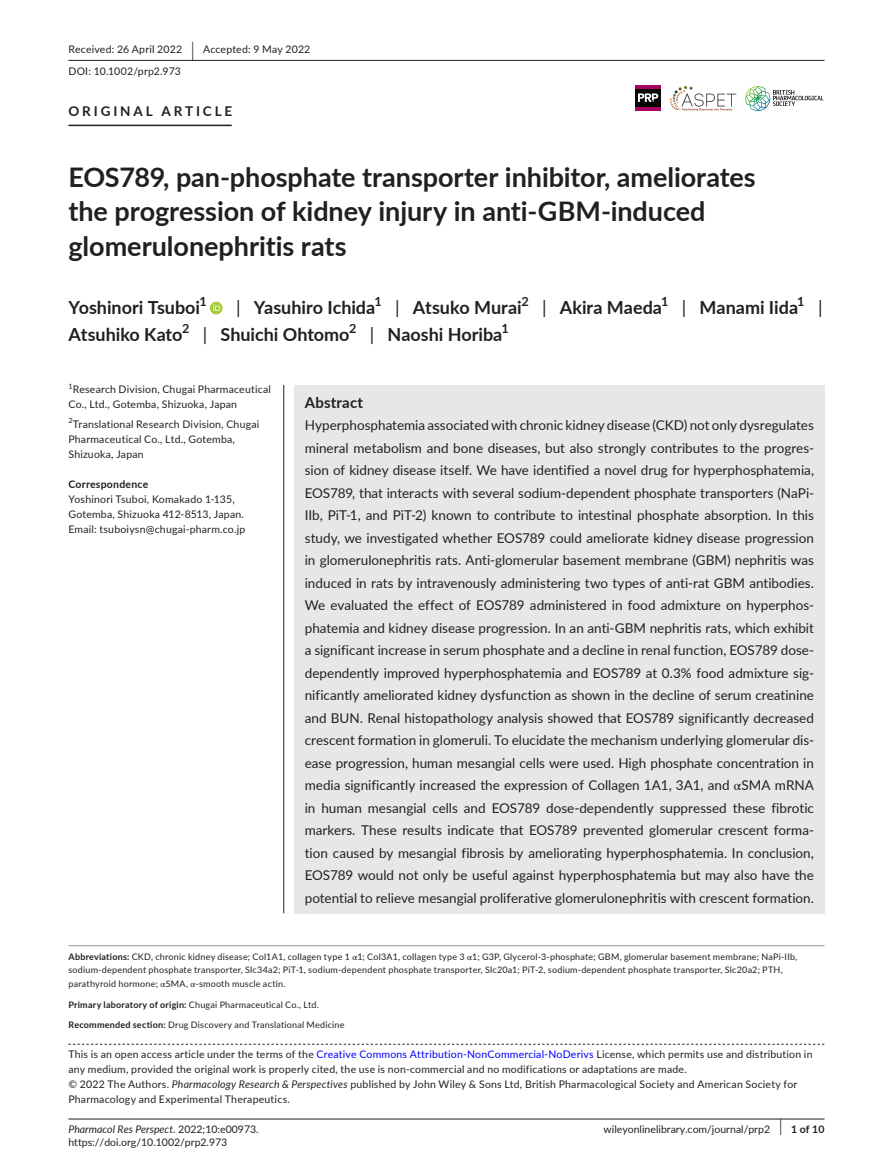
<style>
.page{position:relative;width:893px;height:1174px;background:#fff}
.page>*{position:absolute;margin:0;border:0;box-sizing:border-box;transform-origin:0 0}
.t1{font:700 27px/34.5px "Lato";color:#231f20}
.t2{font:700 18px "Lato";color:#231f20}
.t3{font:18px "Lato";color:#231f20}
.t4{font:700 15px "Lato";letter-spacing:.015em;color:#231f20}
.t5{font:13.5px/22.5px "Lato";color:#231f20;text-align:justify}
.t6{font:700 13.5px "Lato";letter-spacing:.215em;color:#231f20}
.t7{font:700 12.6px "Lato";color:#231f20}
.t8{font:10.5px/15px "Lato";letter-spacing:.02em;color:#231f20}
.t9{font:10.5px "Lato";color:#231f20}
.t10{font:italic 10.5px "Lato";color:#231f20}
.t11{font:700 10.5px "Lato";letter-spacing:.02em;color:#231f20}
.t12{font:9px/13.5px "Lato";letter-spacing:.025em;color:#231f20}
.t13{font:7.35px "Lato";color:#231f20}
.s1{font-size:19.65px}
.s2{font-weight:400}
.s3{font-family:"STIX"}
.s4{font-weight:700}
.s5{color:#00f}
.s6{font-style:italic}
.s7{font-style:normal}
.s8{font-weight:400;font-size:17.4px}
</style>
<div class="page">
<hr style="left:68px;top:1118px;width:756px;height:1px;background:#231f20">
<div style="left:635px;top:85px;width:26px;height:25px;background:#070606"></div>
<hr style="left:635px;top:85px;width:26px;height:3px;background:#a60660">
<hr style="left:635px;top:107px;width:26px;height:3px;background:#a60660">
<svg style="left:638px;top:93px;width:20px;height:9px"></svg>
<svg style="left:669px;top:86px;width:67px;height:25px"></svg>
<svg style="left:745px;top:86px;width:78px;height:25px"></svg>
<hr style="left:68px;top:60px;width:756px;height:1px;background:#231f20">
<hr style="left:68px;top:125px;width:164px;height:1px;background:#231f20">
<div style="left:210px;top:302px;width:13px;height:12px;background:#a5cd39;border-radius:50%"></div>
<svg style="left:213px;top:304px;width:7px;height:7px"></svg>
<svg style="left:68px;top:1043px;width:756px;height:1px"></svg>
<hr style="left:68px;top:945px;width:756px;height:1px;background:#939598">
<div style="left:294px;top:385px;width:530px;height:528px;background:#e6e7e9"></div>
<hr style="left:283px;top:385px;width:1px;height:528px;background:#231f20">
<p class="t8" style="left:68px;top:38px;width:243px;line-height:21.8px">Received: 26 April 2022 <span class="s1">|</span> Accepted: 9 May 2022<br>DOI: 10.1002/prp2.973</p>
<p class="t6" style="left:68px;top:101px;width:165px">ORIGINAL ARTICLE</p>
<h1 class="t1" style="left:68px;top:159px;width:689px">EOS789, pan-phosphate transporter inhibitor, ameliorates the progression of kidney injury in anti-GBM-induced glomerulonephritis rats</h1>
<h2 class="t2" style="left:68px;top:295px;width:133px">Yoshinori Tsuboi</h2>
<p class="t7" style="left:200px;top:292px;width:9px">1</p>
<h2 class="t2" style="left:236px;top:295px;width:141px"><span class="s2">|</span> Yasuhiro Ichida</h2>
<p class="t7" style="left:374px;top:292px;width:9px">1</p>
<h2 class="t2" style="left:395px;top:295px;width:128px"><span class="s2">|</span> Atsuko Murai</h2>
<p class="t7" style="left:521px;top:292px;width:9px">2</p>
<h2 class="t2" style="left:542px;top:295px;width:121px"><span class="s2">|</span> Akira Maeda</h2>
<p class="t7" style="left:661px;top:292px;width:9px">1</p>
<h2 class="t2" style="left:682px;top:295px;width:118px"><span class="s2">|</span> Manami Iida</h2>
<p class="t7" style="left:797px;top:292px;width:9px">1</p>
<h2 class="t3" style="left:818px;top:295px;width:6px">|</h2>
<h2 class="t2" style="left:68px;top:322px;width:115px">Atsuhiko Kato</h2>
<p class="t7" style="left:182px;top:319px;width:9px">2</p>
<h2 class="t2" style="left:203px;top:322px;width:148px"><span class="s2">|</span> Shuichi Ohtomo</h2>
<p class="t7" style="left:349px;top:319px;width:9px">2</p>
<h2 class="t2" style="left:370px;top:322px;width:134px"><span class="s2">|</span> Naoshi Horiba</h2>
<p class="t7" style="left:502px;top:319px;width:9px">1</p>
<p class="t13" style="left:68px;top:381px;width:6px">1</p>
<p class="t8" style="left:68px;top:382px;width:204px;text-indent:4px">Research Division, Chugai Pharmaceutical<br>Co., Ltd., Gotemba, Shizuoka, Japan</p>
<p class="t8" style="left:68px;top:416px;width:192px"><sup>2</sup>Translational Research Division, Chugai<br>Pharmaceutical Co., Ltd., Gotemba,<br>Shizuoka, Japan</p>
<p class="t11" style="left:68px;top:476px;width:81px">Correspondence</p>
<p class="t8" style="left:68px;top:491px;width:178px">Yoshinori Tsuboi, Komakado 1-135,<br>Gotemba, Shizuoka 412-8513, Japan.<br>Email: tsuboiysn@chugai-pharm.co.jp</p>
<p class="t4" style="left:305px;top:391px;width:60px">Abstract</p>
<p class="t5" style="left:305px;top:413px;width:511px">Hyperphosphatemia associated with chronic kidney disease (CKD) not only dysregulates mineral metabolism and bone diseases, but also strongly contributes to the progres&shy;sion of kidney disease itself. We have identified a novel drug for hyperphosphatemia, EOS789, that interacts with several sodium-dependent phosphate transporters (NaPi-IIb, PiT-1, and PiT-2) known to contribute to intestinal phosphate absorption. In this study, we investigated whether EOS789 could ameliorate kidney disease progression in glomerulonephritis rats. Anti-glomerular basement membrane (GBM) nephritis was induced in rats by intravenously administering two types of anti-rat GBM antibodies.<br>We evaluated the effect of EOS789 administered in food admixture on hyperphos&shy;phatemia and kidney disease progression. In an anti-GBM nephritis rats, which exhibit a significant increase in serum phosphate and a decline in renal function, EOS789 dose&shy;dependently improved hyperphosphatemia and EOS789 at 0.3% food admixture sig&shy;nificantly ameliorated kidney dysfunction as shown in the decline of serum creatinine and BUN. Renal histopathology analysis showed that EOS789 significantly decreased crescent formation in glomeruli. To elucidate the mechanism underlying glomerular dis&shy;ease progression, human mesangial cells were used. High phosphate concentration in media significantly increased the expression of Collagen 1A1, 3A1, and <span class="s3">α</span>SMA mRNA in human mesangial cells and EOS789 dose-dependently suppressed these fibrotic markers. These results indicate that EOS789 prevented glomerular crescent forma&shy;tion caused by mesangial fibrosis by ameliorating hyperphosphatemia. In conclusion, EOS789 would not only be useful against hyperphosphatemia but may also have the potential to relieve mesangial proliferative glomerulonephritis with crescent formation.</p>
<p class="t12" style="left:68px;top:949px;width:730px"><span class="s4">Abbreviations:</span> CKD, chronic kidney disease; Col1A1, collagen type 1 <span class="s3">α</span>1; Col3A1, collagen type 3 <span class="s3">α</span>1; G3P, Glycerol-3-phosphate; GBM, glomerular basement membrane; NaPi-IIb, sodium-dependent phosphate transporter, Slc34a2; PiT-1, sodium-dependent phosphate transporter, Slc20a1; PiT-2, sodium-dependent phosphate transporter, Slc20a2; PTH, parathyroid hormone; <span class="s3">α</span>SMA, <span class="s3">α</span>-smooth muscle actin.</p>
<p class="t12" style="left:68px;top:994px;width:278px;line-height:19.5px"><span class="s4">Primary laboratory of origin:</span> Chugai Pharmaceutical Co., Ltd.<br><span class="s4">Recommended section:</span> Drug Discovery and Translational Medicine</p>
<p class="t8" style="left:68px;top:1046px;width:746px">This is an open access article under the terms of the <span class="s5">Creative Commons Attribution-NonCommercial-NoDerivs</span> License, which permits use and distribution in any medium, provided the original work is properly cited, the use is non-commercial and no modifications or adaptations are made.<br>© 2022 The Authors. <span class="s6">Pharmacology Research &amp; Perspectives</span> published by John Wiley &amp; Sons Ltd, British Pharmacological Society and American Society for Pharmacology and Experimental Therapeutics.</p>
<p class="t10" style="left:68px;top:1121px;width:192px">Pharmacol Res Perspect. <span class="s7">2022;10:e00973.</span></p>
<p class="t11" style="left:779px;top:1121px;width:46px"><span class="s8">|</span> 1 of 10</p>
<p class="t9" style="left:68px;top:1135px;width:160px">https://doi.org/10.1002/prp2.973</p>
<p class="t9" style="left:604px;top:1121px;width:168px">wileyonlinelibrary.com/journal/prp2</p>
</div>
